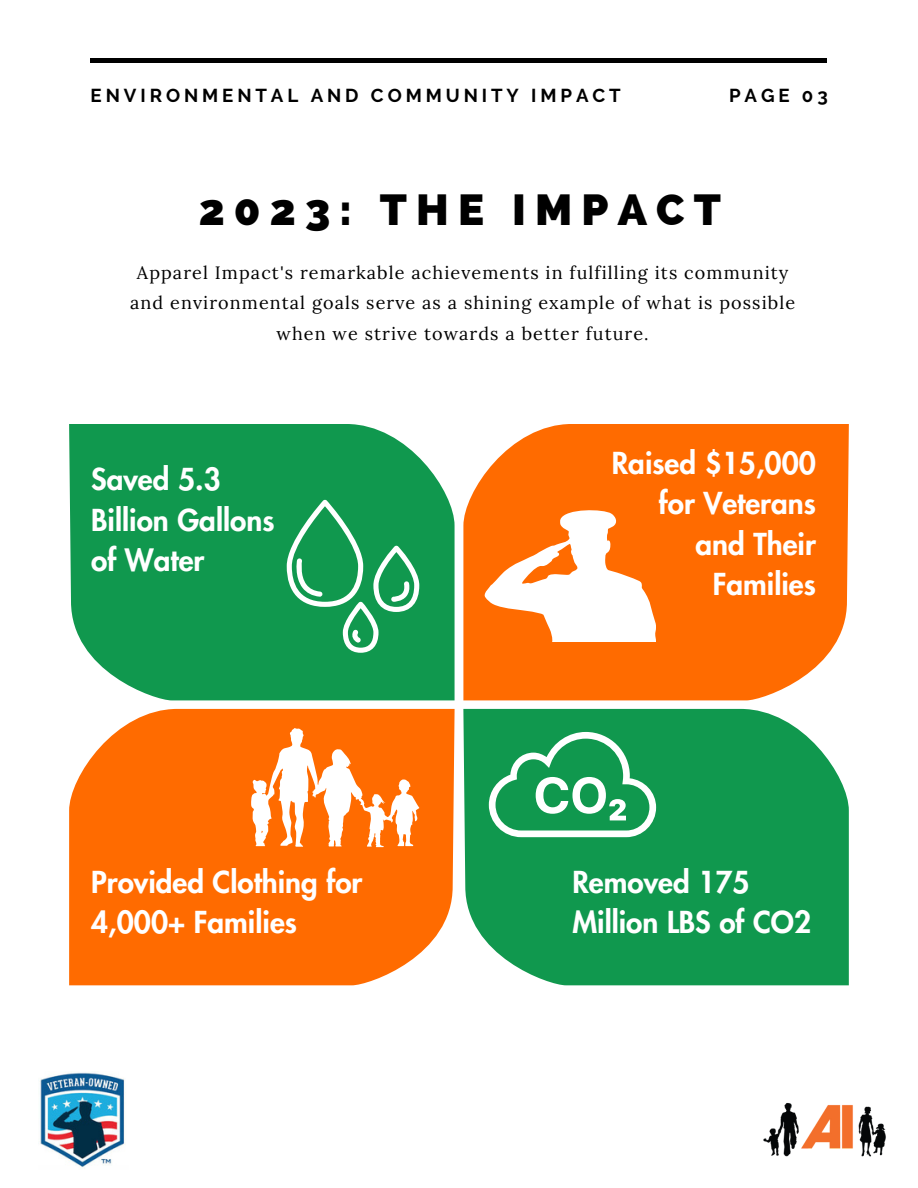
<style>
.page{position:relative;width:918px;height:1188px;background:#fff}
.page>*{position:absolute;margin:0;border:0;box-sizing:border-box;transform-origin:0 0}
.t1{font:800 43.65px "Raleway";letter-spacing:.21em;color:#000}
.t2{font:800 29.55px/40.5px "Futura LT Pro";color:#fff}
.t3{font:700 18.6px "Raleway";letter-spacing:.21em;color:#000}
.t4{font:18px/30.3px "Lora";letter-spacing:.06em;color:#000;text-align:center}
</style>
<div class="page">
<hr style="left:91px;top:59px;width:736px;height:3px;background:#000">
<img style="left:763px;top:1102px;width:123px;height:55px">
<svg style="left:463px;top:424px;width:386px;height:276px;background:#ff7512"></svg>
<svg style="left:463px;top:709px;width:386px;height:276px;background:#1f9e59"></svg>
<svg style="left:69px;top:424px;width:386px;height:276px;background:#209f5a"></svg>
<svg style="left:69px;top:709px;width:386px;height:276px;background:#ff7511"></svg>
<svg style="left:287px;top:500px;width:132px;height:153px;background:#36a86a"></svg>
<svg style="left:489px;top:732px;width:167px;height:105px"></svg>
<svg style="left:251px;top:728px;width:168px;height:119px"></svg>
<svg style="left:485px;top:510px;width:171px;height:132px"></svg>
<img style="left:40px;top:1072px;width:85px;height:97px">
<h3 class="t3" style="left:91px;top:84px;width:532px">ENVIRONMENTAL AND COMMUNITY IMPACT</h3>
<h3 class="t3" style="left:729px;top:84px;width:100px">PAGE 03</h3>
<h1 class="t1" style="left:199px;top:184px;width:524px">2023: THE IMPACT</h1>
<p class="t4" style="left:130px;top:257px;width:666px">Apparel Impact's remarkable achievements in fulfilling its community and environmental goals serve as a shining example of what is possible when we strive towards a better future.</p>
<p class="t2" style="left:91px;top:460px;width:185px">Saved 5.3<br>Billion Gallons of Water</p>
<h2 class="t2" style="left:612px;top:444px;width:206px;text-align:right">Raised $15,000 for Veterans and Their<br>Families</h2>
<p class="t2" style="left:91px;top:863px;width:273px">Provided Clothing for<br>4,000+ Families</p>
<p class="t2" style="left:572px;top:863px;width:240px">Removed 175<br>Million LBS of CO2</p>
</div>
